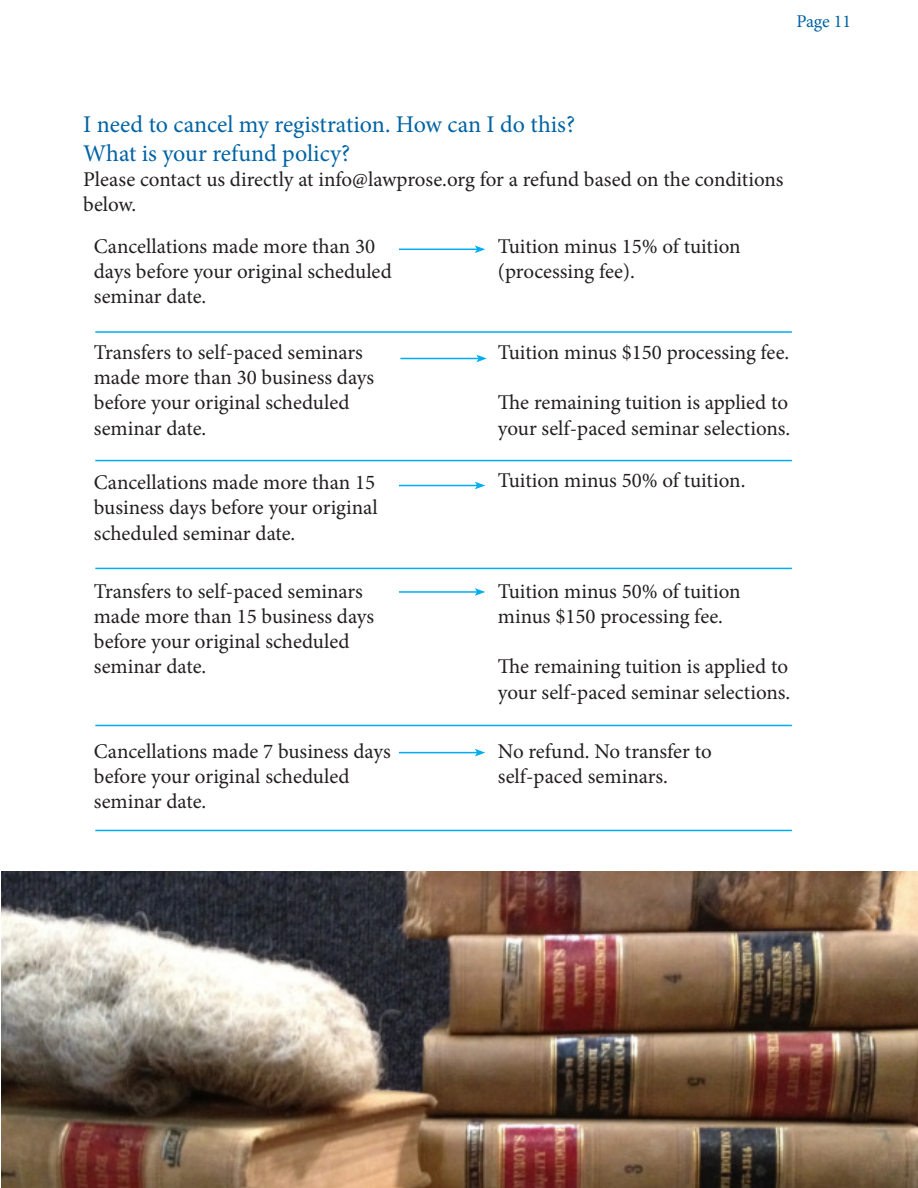
<style>
.page{position:relative;width:918px;height:1188px;background:#fff}
.page>*{position:absolute;margin:0;border:0;box-sizing:border-box;transform-origin:0 0}
.t1{font:24px/28.8px "Minion Pro";letter-spacing:-.005em;color:#0163a3}
.t2{font:21px/25.2px "Minion Pro";color:#231f20}
.t3{font:18px "Minion Pro";letter-spacing:-.005em;color:#0163a3}
</style>
<div class="page">
<hr style="left:399px;top:249px;width:78px;height:1px;background:#00aeef">
<svg style="left:475px;top:245px;width:10px;height:8px"></svg>
<hr style="left:399px;top:485px;width:78px;height:1px;background:#00aeef">
<svg style="left:475px;top:482px;width:10px;height:7px"></svg>
<hr style="left:399px;top:591px;width:78px;height:2px;background:#00aeef">
<svg style="left:475px;top:588px;width:10px;height:8px"></svg>
<hr style="left:399px;top:752px;width:78px;height:1px;background:#00aeef">
<svg style="left:475px;top:749px;width:10px;height:7px"></svg>
<hr style="left:95px;top:331px;width:697px;height:2px;background:#00aeef">
<hr style="left:95px;top:460px;width:697px;height:1px;background:#00aeef">
<hr style="left:95px;top:568px;width:697px;height:1px;background:#00aeef">
<hr style="left:95px;top:725px;width:697px;height:1px;background:#00aeef">
<hr style="left:95px;top:830px;width:697px;height:1px;background:#00aeef">
<hr style="left:400px;top:358px;width:79px;height:1px;background:#00aeef">
<svg style="left:476px;top:355px;width:11px;height:7px"></svg>
<img style="left:2px;top:871px;width:916px;height:317px">
<p class="t3" style="left:796px;top:14px;width:56px">Page 11</p>
<p class="t1" style="left:83px;top:112px;width:493px">I need to cancel my registration. How can I do this?<br>What is your refund policy?</p>
<p class="t2" style="left:83px;top:169px;width:702px">Please contact us directly at info@lawprose.org for a refund based on the conditions below.</p>
<p class="t2" style="left:94px;top:235px;width:299px">Cancellations made more than 30 days before your original scheduled seminar date.</p>
<p class="t2" style="left:498px;top:235px;width:244px">Tuition minus 15% of tuition (processing fee).</p>
<p class="t2" style="left:94px;top:342px;width:282px">Transfers to self-paced seminars made more than 30 business days before your original scheduled seminar date.</p>
<p class="t2" style="left:498px;top:342px;width:293px">Tuition minus $150 processing fee.</p>
<p class="t2" style="left:498px;top:392px;width:294px">The remaining tuition is applied to your self-paced seminar selections.</p>
<p class="t2" style="left:94px;top:472px;width:286px">Cancellations made more than 15 business days before your original scheduled seminar date.</p>
<p class="t2" style="left:498px;top:469px;width:249px">Tuition minus 50% of tuition.</p>
<p class="t2" style="left:94px;top:580px;width:282px">Transfers to self-paced seminars made more than 15 business days before your original scheduled seminar date.</p>
<p class="t2" style="left:498px;top:580px;width:244px">Tuition minus 50% of tuition minus $150 processing fee.</p>
<p class="t2" style="left:498px;top:656px;width:294px">The remaining tuition is applied to your self-paced seminar selections.</p>
<p class="t2" style="left:94px;top:741px;width:298px">Cancellations made 7 business days before your original scheduled seminar date.</p>
<p class="t2" style="left:498px;top:741px;width:215px">No refund. No transfer to self-paced seminars.</p>
</div>
